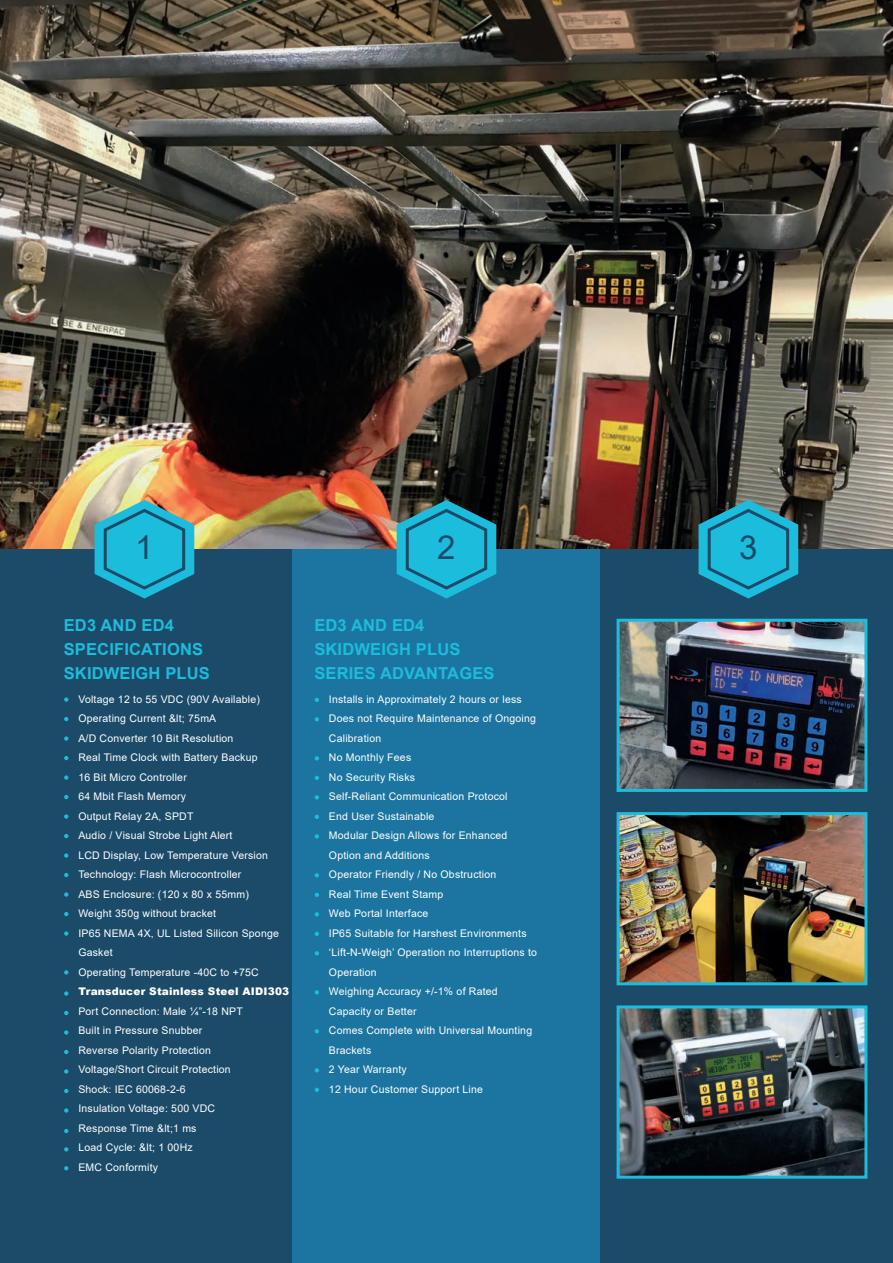
<style>
.page{position:relative;width:893px;height:1263px;background:#fff}
.page>*{position:absolute;margin:0;border:0;box-sizing:border-box;transform-origin:0 0}
.t1{font:33px "Arial";color:#1c4b6a}
.t2{font:700 16.5px/24px "Arial";letter-spacing:.01em;color:#1cbcdc}
.t3{font:10.5px/19.5px "Arial";letter-spacing:.02em;color:#fff}
.t4{font:900 10.5px "Arial";letter-spacing:.02em;color:#fff}
</style>
<div class="page">
<img style="left:0;top:0;width:893px;height:550px">
<div style="left:0;top:550px;width:292px;height:713px;background:#1c4b6a"></div>
<div style="left:292px;top:550px;width:309px;height:713px;background:#1c75a0"></div>
<div style="left:601px;top:550px;width:292px;height:713px;background:#1c4b6a"></div>
<svg style="left:95px;top:500px;width:99px;height:98px"></svg>
<svg style="left:397px;top:500px;width:99px;height:98px"></svg>
<svg style="left:699px;top:500px;width:99px;height:98px"></svg>
<img style="left:621px;top:623px;width:242px;height:165px">
<div style="left:617px;top:619px;width:250px;height:173px;border:3px solid #1cbcdc"></div>
<img style="left:621px;top:816px;width:242px;height:165px">
<div style="left:617px;top:812px;width:250px;height:173px;border:3px solid #1cbcdc"></div>
<img style="left:621px;top:1009px;width:242px;height:166px">
<div style="left:617px;top:1005px;width:250px;height:174px;border:3px solid #1cbcdc"></div>
<svg style="left:64px;top:697px;width:4px;height:5px"></svg>
<svg style="left:64px;top:717px;width:4px;height:4px"></svg>
<svg style="left:64px;top:736px;width:4px;height:5px"></svg>
<svg style="left:64px;top:756px;width:4px;height:4px"></svg>
<svg style="left:64px;top:775px;width:4px;height:5px"></svg>
<svg style="left:64px;top:795px;width:4px;height:4px"></svg>
<svg style="left:64px;top:814px;width:4px;height:5px"></svg>
<svg style="left:64px;top:834px;width:4px;height:4px"></svg>
<svg style="left:64px;top:853px;width:4px;height:5px"></svg>
<svg style="left:64px;top:873px;width:4px;height:4px"></svg>
<svg style="left:64px;top:892px;width:4px;height:5px"></svg>
<svg style="left:64px;top:912px;width:4px;height:4px"></svg>
<svg style="left:64px;top:931px;width:4px;height:5px"></svg>
<svg style="left:64px;top:970px;width:4px;height:4px"></svg>
<svg style="left:64px;top:991px;width:4px;height:5px"></svg>
<svg style="left:64px;top:1011px;width:4px;height:4px"></svg>
<svg style="left:64px;top:1030px;width:4px;height:5px"></svg>
<svg style="left:64px;top:1050px;width:4px;height:4px"></svg>
<svg style="left:64px;top:1069px;width:4px;height:5px"></svg>
<svg style="left:64px;top:1089px;width:4px;height:4px"></svg>
<svg style="left:64px;top:1108px;width:4px;height:5px"></svg>
<svg style="left:64px;top:1129px;width:4px;height:4px"></svg>
<svg style="left:64px;top:1147px;width:4px;height:4px"></svg>
<svg style="left:64px;top:1166px;width:4px;height:4px"></svg>
<svg style="left:315px;top:698px;width:4px;height:4px"></svg>
<svg style="left:315px;top:717px;width:4px;height:4px"></svg>
<svg style="left:315px;top:756px;width:4px;height:4px"></svg>
<svg style="left:315px;top:776px;width:4px;height:4px"></svg>
<svg style="left:315px;top:795px;width:4px;height:4px"></svg>
<svg style="left:315px;top:815px;width:4px;height:4px"></svg>
<svg style="left:315px;top:834px;width:4px;height:4px"></svg>
<svg style="left:315px;top:873px;width:4px;height:4px"></svg>
<svg style="left:315px;top:893px;width:4px;height:4px"></svg>
<svg style="left:315px;top:912px;width:4px;height:4px"></svg>
<svg style="left:315px;top:932px;width:4px;height:4px"></svg>
<svg style="left:315px;top:951px;width:4px;height:4px"></svg>
<svg style="left:315px;top:990px;width:4px;height:4px"></svg>
<svg style="left:315px;top:1029px;width:4px;height:4px"></svg>
<svg style="left:315px;top:1068px;width:4px;height:4px"></svg>
<svg style="left:315px;top:1088px;width:4px;height:4px"></svg>
<h1 class="t1" style="left:135px;top:525px;width:20px">1</h1>
<h1 class="t1" style="left:437px;top:525px;width:20px">2</h1>
<h1 class="t1" style="left:739px;top:525px;width:20px">3</h1>
<h2 class="t2" style="left:64px;top:613px;width:148px">ED3 AND ED4<br>SPECIFICATIONS<br>SKIDWEIGH PLUS</h2>
<h2 class="t2" style="left:314px;top:613px;width:182px">ED3 AND ED4<br>SKIDWEIGH PLUS<br>SERIES ADVANTAGES</h2>
<p class="t3" style="left:78px;top:689px;width:202px">Voltage 12 to 55 VDC (90V Available)<br>Operating Current &amp;lt; 75mA<br>A/D Converter 10 Bit Resolution<br>Real Time Clock with Battery Backup<br>16 Bit Micro Controller<br>64 Mbit Flash Memory<br>Output Relay 2A, SPDT<br>Audio / Visual Strobe Light Alert<br>LCD Display, Low Temperature Version<br>Technology: Flash Microcontroller<br>ABS Enclosure: (120 x 80 x 55mm)<br>Weight 350g without bracket<br>IP65 NEMA 4X, UL Listed Silicon Sponge<br>Gasket<br>Operating Temperature -40C to +75C</p>
<p class="t4" style="left:78px;top:984px;width:212px">Transducer Stainless Steel AIDI303</p>
<p class="t3" style="left:78px;top:1001px;width:166px">Port Connection: Male ¼”-18 NPT<br>Built in Pressure Snubber<br>Reverse Polarity Protection<br>Voltage/Short Circuit Protection<br>Shock: IEC 60068-2-6<br>Insulation Voltage: 500 VDC<br>Response Time &amp;lt;1 ms<br>Load Cycle: &amp;lt; 1 00Hz<br>EMC Conformity</p>
<p class="t3" style="left:329px;top:689px;width:210px">Installs in Approximately 2 hours or less<br>Does not Require Maintenance of Ongoing<br>Calibration<br>No Monthly Fees<br>No Security Risks<br>Self-Reliant Communication Protocol<br>End User Sustainable<br>Modular Design Allows for Enhanced<br>Option and Additions<br>Operator Friendly / No Obstruction<br>Real Time Event Stamp<br>Web Portal Interface<br>IP65 Suitable for Harshest Environments ‘Lift-N-Weigh’ Operation no Interruptions to<br>Operation<br>Weighing Accuracy +/-1% of Rated<br>Capacity or Better<br>Comes Complete with Universal Mounting<br>Brackets<br>2 Year Warranty<br>12 Hour Customer Support Line</p>
</div>
